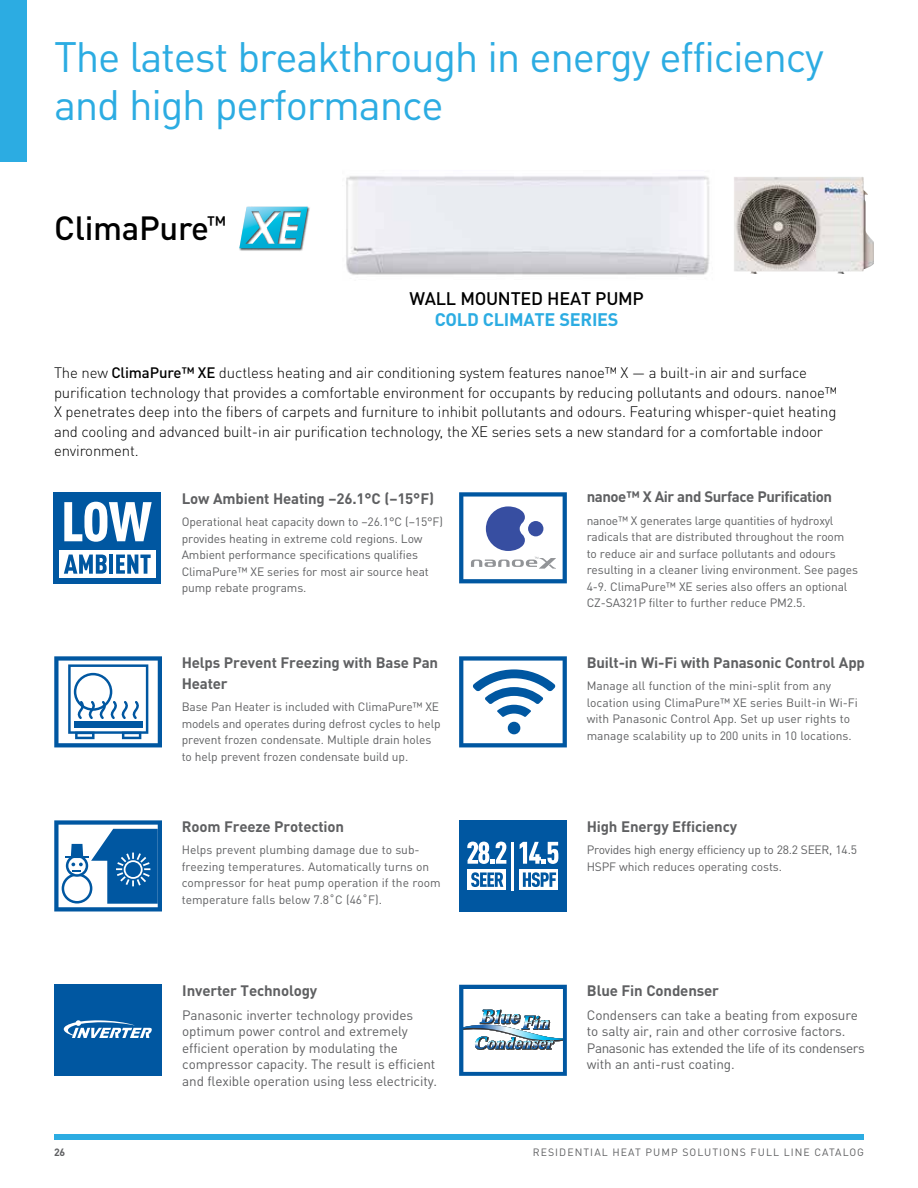
<style>
.page{position:relative;width:918px;height:1188px;background:#fff}
.page>*{position:absolute;margin:0;border:0;box-sizing:border-box;transform-origin:0 0}
.t1{font:42px/48px "DINOT";letter-spacing:-.03em;color:#2cace2}
.t2{font:500 33.15px "DINOT";letter-spacing:-.01em;color:#000}
.t3{font:500 18px "DINOT";letter-spacing:-.015em;color:#000}
.t4{font:700 18px "DINOT";letter-spacing:-.015em;color:#2cace2}
.t5{font:300 15px/19.5px "DINOT";letter-spacing:-.01em;color:#000}
.t6{font:700 15px/21px "DINOT";letter-spacing:-.01em;color:#5f6062}
.t7{font:700 15px "DINOT";letter-spacing:-.03em;color:#5f6062}
.t8{font:13.5px/16.5px "DINOT";letter-spacing:-.01em;color:#5f6062}
.t9{font:12px/16.5px "DINOT";letter-spacing:-.01em;color:#5f6062}
.t10{font:10.5px "DINOT";letter-spacing:.1em;color:#5f6062}
.t11{font:700 10.5px "DINOT";color:#5f6062}
.s1{font-weight:500}
</style>
<div class="page">
<div style="left:54px;top:1134px;width:810px;height:5px;background:#2cace2"></div>
<div style="left:0;top:0;width:27px;height:162px;background:#2cace2"></div>
<img style="left:239px;top:206px;width:71px;height:45px">
<svg style="left:239px;top:207px;width:69px;height:41px"></svg>
<img style="left:346px;top:176px;width:364px;height:99px">
<img style="left:734px;top:177px;width:140px;height:97px">
<div style="left:53px;top:492px;width:108px;height:91px;background:#0057a1"></div>
<div style="left:59px;top:550px;width:96px;height:28px;background:#fff"></div>
<svg style="left:64px;top:555px;width:43px;height:19px"></svg>
<hr style="left:109px;top:555px;width:4px;height:19px;background:#0057a1">
<svg style="left:116px;top:555px;width:35px;height:19px"></svg>
<svg style="left:64px;top:502px;width:88px;height:40px"></svg>
<svg style="left:54px;top:656px;width:108px;height:91px"></svg>
<svg style="left:459px;top:656px;width:108px;height:91px"></svg>
<div style="left:459px;top:820px;width:108px;height:92px;background:#0057a1"></div>
<svg style="left:467px;top:842px;width:39px;height:22px"></svg>
<div style="left:468px;top:869px;width:38px;height:21px;background:#fff"></div>
<svg style="left:471px;top:872px;width:32px;height:15px"></svg>
<svg style="left:520px;top:842px;width:38px;height:22px"></svg>
<div style="left:520px;top:869px;width:38px;height:21px;background:#fff"></div>
<svg style="left:523px;top:872px;width:33px;height:15px"></svg>
<hr style="left:512px;top:842px;width:2px;height:48px;background:#fff">
<div style="left:54px;top:985px;width:108px;height:91px;background:#0057a1"></div>
<svg style="left:64px;top:1020px;width:88px;height:18px"></svg>
<svg style="left:54px;top:820px;width:108px;height:92px"></svg>
<svg style="left:459px;top:492px;width:108px;height:91px"></svg>
<svg style="left:459px;top:985px;width:108px;height:91px"></svg>
<h1 class="t1" style="left:54px;top:32px;width:771px">The latest breakthrough in energy efficiency and high performance</h1>
<h2 class="t2" style="left:54px;top:207px;width:173px">ClimaPure<sup>™</sup></h2>
<h3 class="t3" style="left:409px;top:287px;width:236px">WALL MOUNTED HEAT PUMP</h3>
<h3 class="t4" style="left:435px;top:308px;width:185px">COLD CLIMATE SERIES</h3>
<p class="t5" style="left:54px;top:363px;width:785px">The new <span class="s1">ClimaPure™ XE</span> ductless heating and air conditioning system features nanoe™ X — a built-in air and surface purification technology that provides a comfortable environment for occupants by reducing pollutants and odours. nanoe™ X penetrates deep into the fibers of carpets and furniture to inhibit pollutants and odours. Featuring whisper-quiet heating and cooling and advanced built-in air purification technology, the XE series sets a new standard for a comfortable indoor environment.</p>
<p class="t6" style="left:182px;top:487px;width:254px">Low Ambient Heating –26.1°C (–15°F)</p>
<p class="t9" style="left:182px;top:514px;width:263px">Operational heat capacity down to –26.1°C (–15°F) provides heating in extreme cold regions. Low Ambient performance specifications qualifies ClimaPure™ XE series for most air source heat pump rebate programs.</p>
<p class="t6" style="left:182px;top:651px;width:258px">Helps Prevent Freezing with Base Pan<br>Heater</p>
<p class="t9" style="left:182px;top:699px;width:260px">Base Pan Heater is included with ClimaPure™ XE models and operates during defrost cycles to help prevent frozen condensate. Multiple drain holes to help prevent frozen condensate build up.</p>
<p class="t6" style="left:182px;top:815px;width:164px">Room Freeze Protection</p>
<p class="t9" style="left:182px;top:842px;width:260px">Helps prevent plumbing damage due to sub&shy;freezing temperatures. Automatically turns on compressor for heat pump operation if the room temperature falls below 7.8˚C (46˚F).</p>
<p class="t6" style="left:182px;top:980px;width:137px">Inverter Technology</p>
<p class="t8" style="left:182px;top:1006px;width:257px">Panasonic inverter technology provides optimum power control and extremely efficient operation by modulating the compressor capacity. The result is efficient and flexible operation using less electricity.</p>
<p class="t7" style="left:587px;top:487px;width:247px">nanoe™ X Air and Surface Purification</p>
<p class="t9" style="left:587px;top:512px;width:273px">nanoe™ X generates large quantities of hydroxyl radicals that are distributed throughout the room<br>to reduce air and surface pollutants and odours resulting in a cleaner living environment. See pages 4-9. ClimaPure™ XE series also offers an optional CZ-SA321P filter to further reduce PM2.5.</p>
<p class="t6" style="left:587px;top:651px;width:280px">Built-in Wi-Fi with Panasonic Control App</p>
<p class="t9" style="left:587px;top:678px;width:273px">Manage all function of the mini-split from any location using ClimaPure™ XE series Built-in Wi-Fi with Panasonic Control App. Set up user rights to manage scalability up to 200 units in 10 locations.</p>
<p class="t6" style="left:587px;top:815px;width:152px">High Energy Efficiency</p>
<p class="t9" style="left:587px;top:842px;width:272px">Provides high energy efficiency up to 28.2 SEER, 14.5<br>HSPF which reduces operating costs.</p>
<p class="t6" style="left:587px;top:980px;width:134px">Blue Fin Condenser</p>
<p class="t8" style="left:587px;top:1006px;width:279px">Condensers can take a beating from exposure to salty air, rain and other corrosive factors.<br>Panasonic has extended the life of its condensers with an anti-rust coating.</p>
<p class="t11" style="left:54px;top:1146px;width:13px">26</p>
<p class="t10" style="left:533px;top:1146px;width:333px">RESIDENTIAL HEAT PUMP SOLUTIONS FULL LINE CATALOG</p>
</div>
